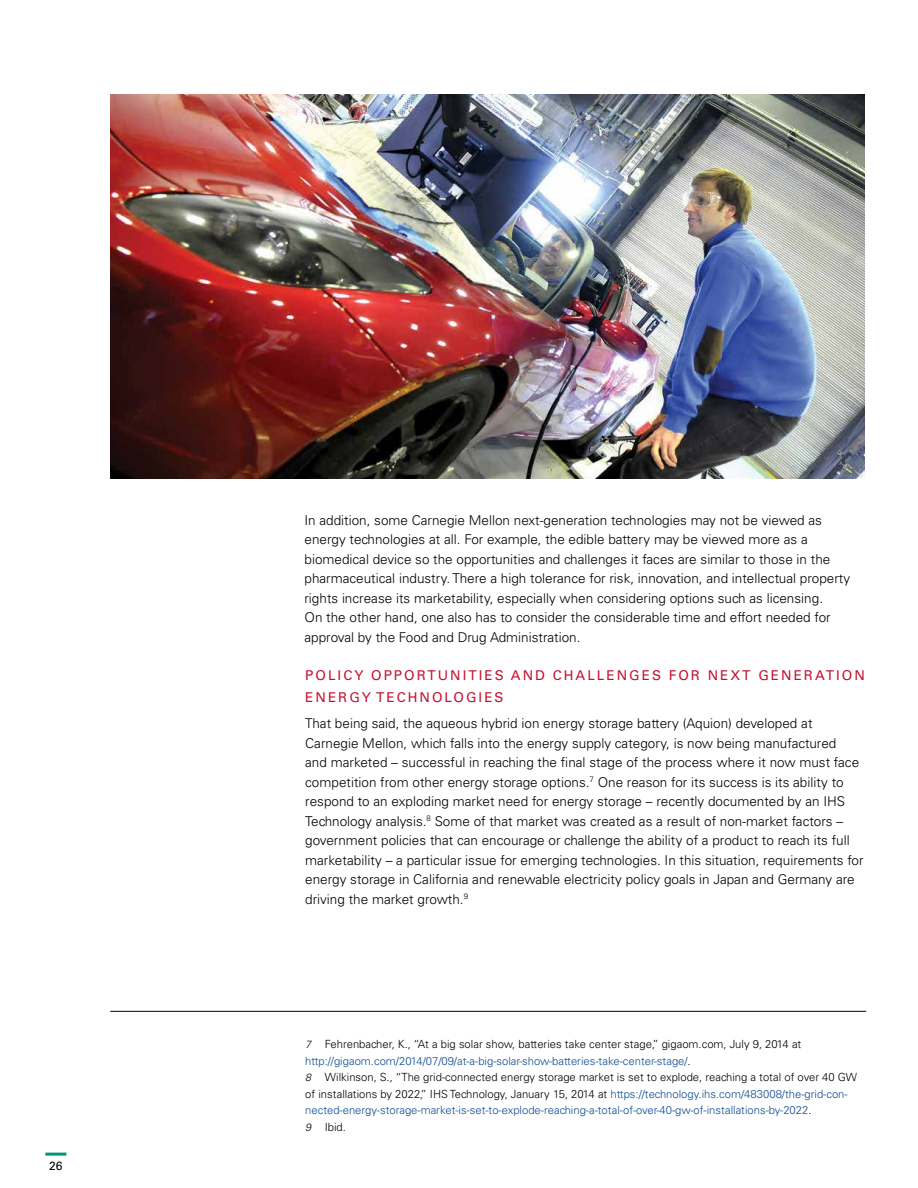
<style>
.page{position:relative;width:918px;height:1188px;background:#fff}
.page>*{position:absolute;margin:0;border:0;box-sizing:border-box;transform-origin:0 0}
.t1{font:300 13.5px/19.5px "Univers";color:#000}
.t2{font:13.5px/22.5px "Univers";letter-spacing:.15em;color:#c41230}
.t3{font:12px "Univers";color:#000}
.t4{font:300 11.25px/16.5px "Univers";color:#000}
.s1{font-style:italic;font-size:10.5px}
.s2{color:#0f4b91}
</style>
<div class="page">
<img style="left:110px;top:94px;width:754px;height:385px">
<hr style="left:110px;top:1011px;width:756px;height:1px;background:#000">
<hr style="left:45px;top:1153px;width:21px;height:3px;background:#009477">
<p class="t3" style="left:49px;top:1158px;width:15px">26</p>
<p class="t1" style="left:304px;top:510px;width:547px">In addition, some Carnegie Mellon next-generation technologies may not be viewed as energy technologies at all. For example, the edible battery may be viewed more as a biomedical device so the opportunities and challenges it faces are similar to those in the pharmaceutical industry. There a high tolerance for risk, innovation, and intellectual property rights increase its marketability, especially when considering options such as licensing.<br>On the other hand, one also has to consider the considerable time and effort needed for approval by the Food and Drug Administration.</p>
<p class="t2" style="left:305px;top:664px;width:561px">POLICY OPPORTUNITIES AND CHALLENGES FOR NEXT GENERATION<br>ENERGY TECHNOLOGIES</p>
<p class="t1" style="left:305px;top:714px;width:560px">That being said, the aqueous hybrid ion energy storage battery (Aquion) developed at Carnegie Mellon, which falls into the energy supply category, is now being manufactured<br>and marketed – successful in reaching the final stage of the process where it now must face competition from other energy storage options.<sup>7</sup> One reason for its success is its ability to respond to an exploding market need for energy storage – recently documented by an IHS Technology analysis.<sup>8</sup> Some of that market was created as a result of non-market factors – government policies that can encourage or challenge the ability of a product to reach its full marketability – a particular issue for emerging technologies. In this situation, requirements for energy storage in California and renewable electricity policy goals in Japan and Germany are driving the market growth.<sup>9</sup></p>
<p class="t4" style="left:305px;top:1036px;width:553px"><span class="s1">7</span> Fehrenbacher, K., “At a big solar show, batteries take center stage,” gigaom.com, July 9, 2014 at <span class="s2">http://gigaom.com/2014/07/09/at-a-big-solar-show-batteries-take-center-stage/</span>.<br><span class="s1">8</span> Wilkinson, S., “The grid-connected energy storage market is set to explode, reaching a total of over 40 GW of installations by 2022,” IHS Technology, January 15, 2014 at <span class="s2">https://technology.ihs.com/483008/the-grid-con&shy;nected-energy-storage-market-is-set-to-explode-reaching-a-total-of-over-40-gw-of-installations-by-2022</span>.<br><span class="s1">9</span> Ibid.</p>
</div>
